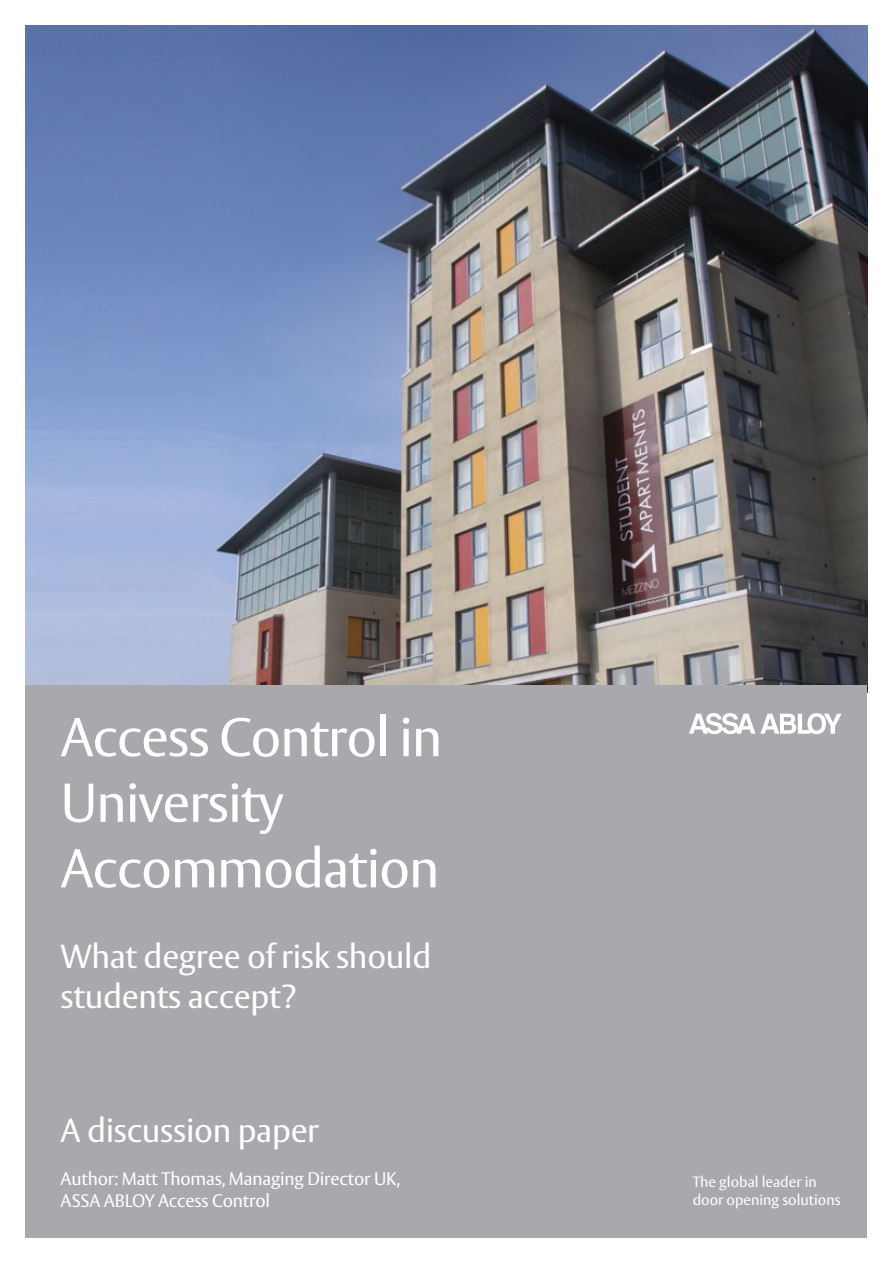
<style>
.page{position:relative;width:893px;height:1263px;background:#fff}
.page>*{position:absolute;margin:0;border:0;box-sizing:border-box;transform-origin:0 0}
.t1{font:54px/65.6px "ASSA Vesta";letter-spacing:-.02em;color:#fff}
.t2{font:33px/39.6px "ASSA Vesta";letter-spacing:-.01em;color:#fff}
.t3{font:18px/21.6px "ASSA Vesta";letter-spacing:-.01em;color:#fff}
.t4{font:14.7px/17.7px "ASSA Vesta";color:#fff}
</style>
<div class="page">
<img style="left:25px;top:26px;width:842px;height:666px">
<div style="left:26px;top:685px;width:841px;height:552px;background:#a7a9ac"></div>
<svg style="left:689px;top:713px;width:152px;height:21px"></svg>
<h1 class="t1" style="left:61px;top:707px;width:383px">Access Control in<br>University<br>Accommodation</h1>
<h2 class="t2" style="left:61px;top:938px;width:372px">What degree of risk should students accept?</h2>
<h2 class="t2" style="left:61px;top:1112px;width:260px">A discussion paper</h2>
<p class="t3" style="left:61px;top:1169px;width:341px">Author: Matt Thomas, Managing Director UK,<br>ASSA ABLOY Access Control</p>
<p class="t4" style="left:693px;top:1173px;width:149px">The global leader in door opening solutions</p>
</div>
